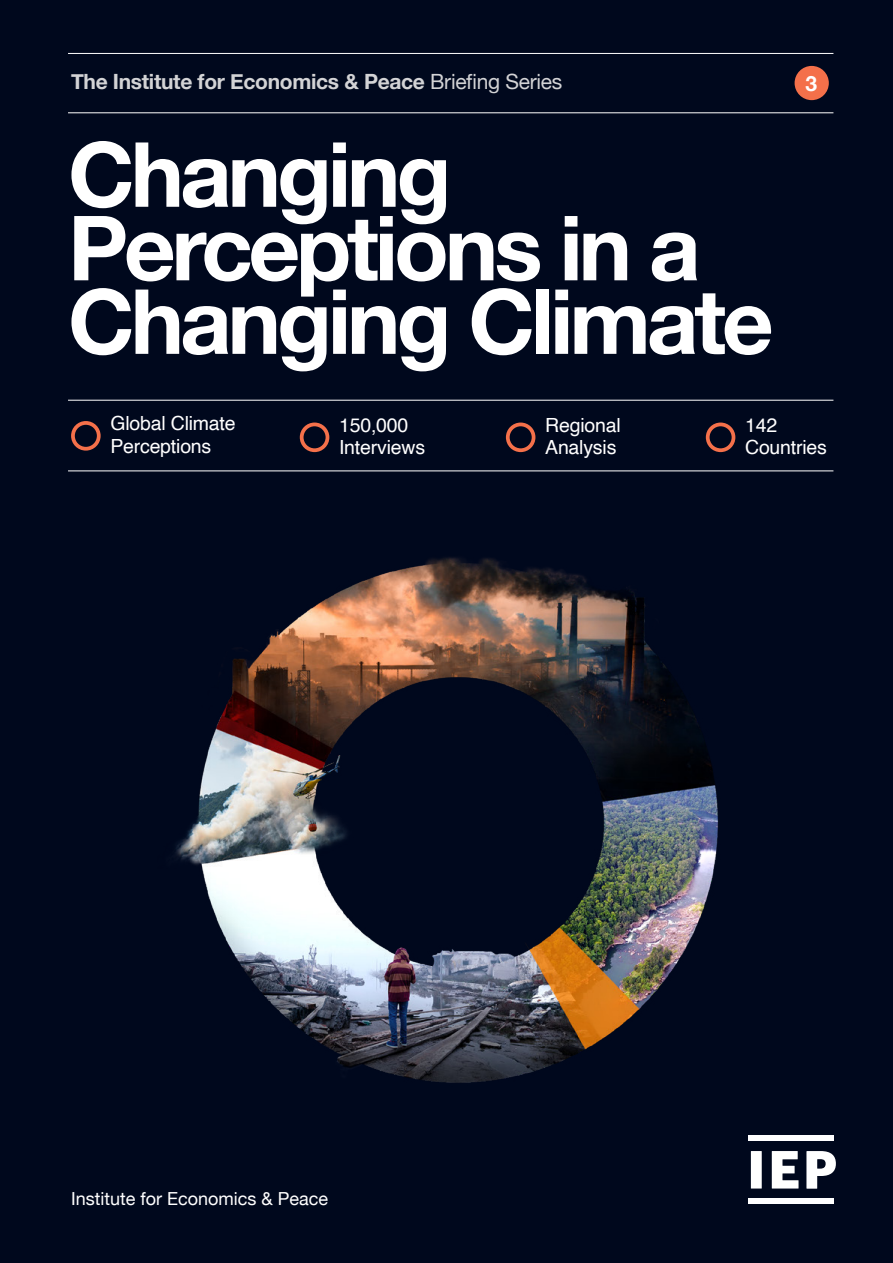
<style>
.page{position:relative;width:893px;height:1263px;background:#fff}
.page>*{position:absolute;margin:0;border:0;box-sizing:border-box;transform-origin:0 0}
.t1{font:700 90px/73.5px "Helvetica Neue";letter-spacing:-.045em;color:#fff}
.t2{font:700 21px "Helvetica Neue";letter-spacing:-.015em;color:#d3d3d5}
.t3{font:700 21px "Helvetica Neue";color:#fff}
.t4{font:19.5px/22.5px "Helvetica";letter-spacing:-.01em;color:#fff}
.t5{font:18px "Helvetica Neue";color:#fff}
.s1{font-weight:400}
</style>
<div class="page">
<div style="left:0;top:0;width:893px;height:51px;background:#00081d"></div>
<img style="left:0;top:51px;width:893px;height:1212px">
<div style="left:795px;top:66px;width:34px;height:34px;background:#f4704a;border-radius:50%"></div>
<hr style="left:68px;top:112px;width:765px;height:1px;background:#fff">
<hr style="left:68px;top:53px;width:765px;height:1px;background:#fff">
<div style="left:748px;top:1136px;width:85px;height:5px;background:#fff"></div>
<div style="left:748px;top:1199px;width:85px;height:5px;background:#fff"></div>
<svg style="left:806px;top:1151px;width:30px;height:38px"></svg>
<div style="left:751px;top:1151px;width:11px;height:37px;background:#fff"></div>
<svg style="left:772px;top:1151px;width:26px;height:37px"></svg>
<hr style="left:68px;top:470px;width:765px;height:1px;background:#fff">
<hr style="left:68px;top:400px;width:765px;height:1px;background:#fff">
<div style="left:706px;top:422px;width:29px;height:30px;border:4px solid #f4704a;border-radius:50%"></div>
<div style="left:506px;top:422px;width:29px;height:30px;border:4px solid #f4704a;border-radius:50%"></div>
<div style="left:71px;top:421px;width:30px;height:30px;border:4px solid #f4704a;border-radius:50%"></div>
<div style="left:300px;top:422px;width:29px;height:30px;border:4px solid #f4704a;border-radius:50%"></div>
<p class="t2" style="left:71px;top:65px;width:493px">The Institute for Economics &amp; Peace <span class="s1">Briefing Series</span></p>
<p class="t3" style="left:805px;top:67px;width:13px">3</p>
<h1 class="t1" style="left:68px;top:140px;width:707px">Changing<br>Perceptions in a<br>Changing Climate</h1>
<p class="t4" style="left:110px;top:413px;width:127px">Global Climate<br>Perceptions</p>
<p class="t4" style="left:339px;top:414px;width:88px">150,000<br>Interviews</p>
<p class="t4" style="left:545px;top:414px;width:77px">Regional<br>Analysis</p>
<p class="t4" style="left:745px;top:414px;width:83px">142<br>Countries</p>
<p class="t5" style="left:71px;top:1185px;width:259px">Institute for Economics &amp; Peace</p>
</div>
